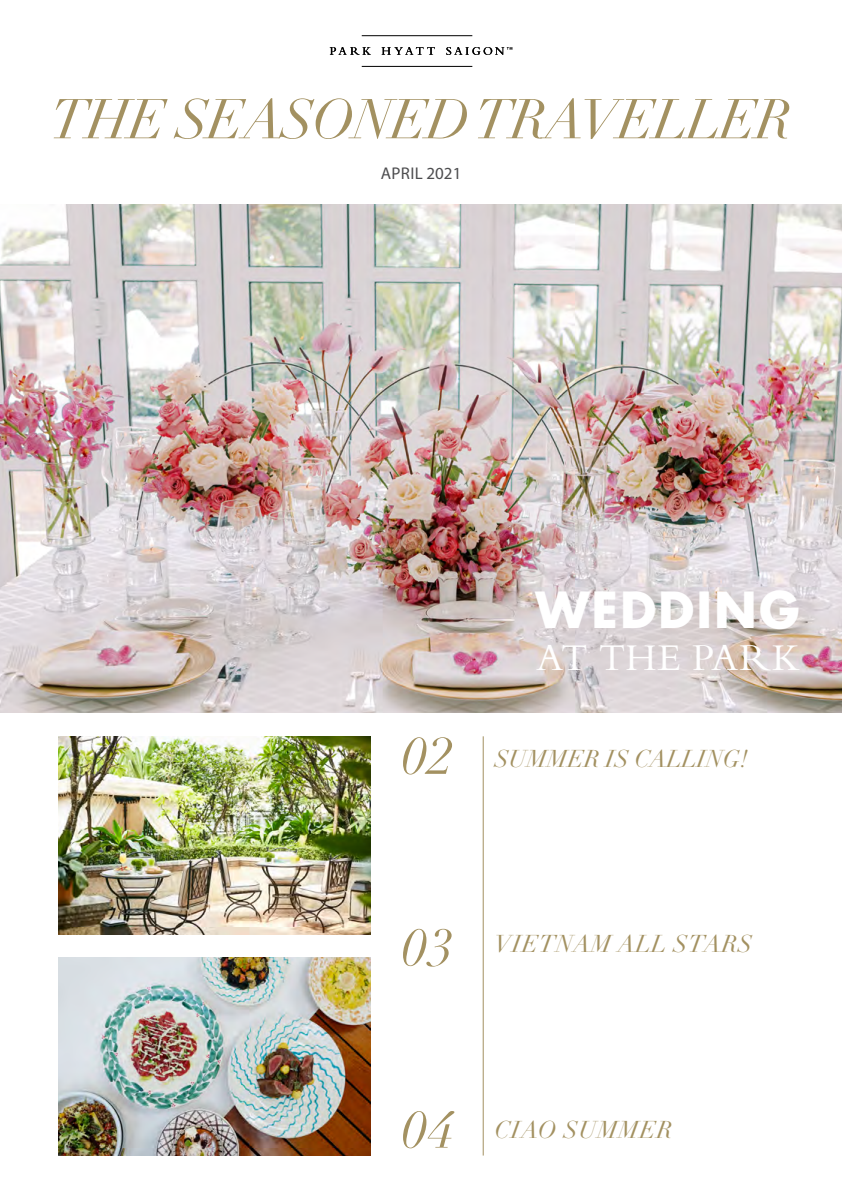
<style>
.page{position:relative;width:842px;height:1191px;background:#fff}
.page>*{position:absolute;margin:0;border:0;box-sizing:border-box;transform-origin:0 0}
.t1{font:italic 55px "Didot LT Std";letter-spacing:-.03em;color:#a39161}
.t2{font:italic 52px "Didot LT Std";color:#a39161}
.t3{font:700 48.4px "Elle Futura";letter-spacing:.04em;color:#fff}
.t4{font:39.4px "Bembo Std";letter-spacing:.015em;color:#fff}
.t5{font:italic 24px "Didot LT Std";letter-spacing:.025em;color:#a39161}
.t6{font:italic 24px "Didot LT Std";color:#a39161}
.t7{font:17px "Myriad Pro";letter-spacing:.02em;color:#4d4d4f}
.s1{font-size:52px}
</style>
<div class="page">
<hr style="left:483px;top:736px;width:1px;height:419px;background:#a39061">
<img style="left:59px;top:957px;width:312px;height:198px">
<svg style="left:330px;top:47px;width:182px;height:8px"></svg>
<hr style="left:362px;top:66px;width:110px;height:1px;background:#000">
<hr style="left:362px;top:35px;width:110px;height:1px;background:#000">
<img style="left:0;top:205px;width:842px;height:507px">
<img style="left:59px;top:736px;width:312px;height:198px">
<h1 class="t1" style="left:51px;top:86px;width:742px">THE SEASONED TRAVELLER</h1>
<p class="t7" style="left:381px;top:163px;width:82px">APRIL 2021</p>
<h3 class="t3" style="left:535px;top:570px;width:266px">WEDDING</h3>
<h3 class="t4" style="left:536px;top:634px;width:265px">AT THE PARK</h3>
<p class="t6" style="left:402px;top:744px;width:347px"><span class="s1">02</span> SUMMER IS CALLING!</p>
<h2 class="t2" style="left:402px;top:916px;width:53px">03</h2>
<p class="t5" style="left:495px;top:929px;width:259px">VIETNAM ALL STARS</p>
<h2 class="t2" style="left:402px;top:1098px;width:53px">04</h2>
<p class="t5" style="left:495px;top:1115px;width:179px">CIAO SUMMER</p>
</div>
